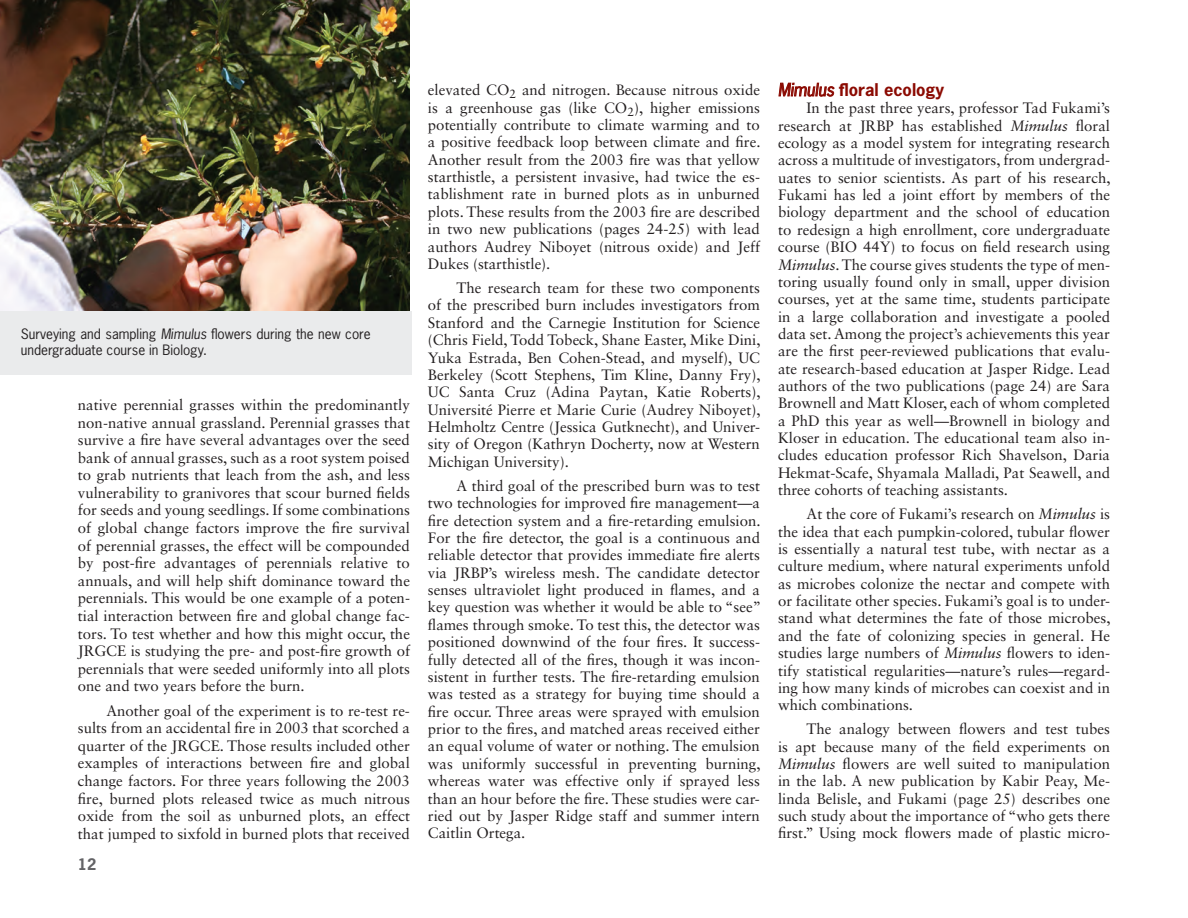
<style>
.page{position:relative;width:1188px;height:918px;background:#fff}
.page>*{position:absolute;margin:0;border:0;box-sizing:border-box;transform-origin:0 0}
.t1{font:700 16.5px "News Gothic Std";color:#8b0a02}
.t2{font:15px/17.4px "Sabon LT Std";color:#231f20;text-align:justify}
.t3{font:700 15px "News Gothic Std";color:#636366}
.t4{font:13.5px/16.5px "News Gothic Std";color:#231f20}
.s1{font-style:italic}
.s2{font-weight:400;font-style:italic}
</style>
<div class="page">
<img style="left:0;top:0;width:410px;height:310px">
<div style="left:0;top:311px;width:412px;height:64px;background:#eaebec"></div>
<p class="t4" style="left:21px;top:327px;width:351px">Surveying and sampling <span class="s1">Mimulus</span> flowers during the new core undergraduate course in Biology.</p>
<p class="t2" style="left:78px;top:397px;width:334px">native perennial grasses within the predominantly non-native annual grassland. Perennial grasses that survive a fire have several advantages over the seed bank of annual grasses, such as a root system poised to grab nutrients that leach from the ash, and less vulnerability to granivores that scour burned fields for seeds and young seedlings. If some combinations of global change factors improve the fire survival of perennial grasses, the effect will be compounded by post-fire advantages of perennials relative to annuals, and will help shift dominance toward the perennials. This would be one example of a poten&shy;tial interaction between fire and global change fac&shy;tors. To test whether and how this might occur, the JRGCE is studying the pre- and post-fire growth of perennials that were seeded uniformly into all plots one and two years before the burn.</p>
<p class="t2" style="left:78px;top:703px;width:334px;text-indent:28px">Another goal of the experiment is to re-test re&shy;sults from an accidental fire in 2003 that scorched a quarter of the JRGCE. Those results included other examples of interactions between fire and global change factors. For three years following the 2003 fire, burned plots released twice as much nitrous oxide from the soil as unburned plots, an effect that jumped to sixfold in burned plots that received</p>
<p class="t3" style="left:78px;top:858px;width:20px">12</p>
<p class="t2" style="left:428px;top:83px;width:334px">elevated CO<sub>2</sub> and nitrogen. Because nitrous oxide is a greenhouse gas (like CO<sub>2</sub>), higher emissions potentially contribute to climate warming and to a positive feedback loop between climate and fire.<br>Another result from the 2003 fire was that yellow starthistle, a persistent invasive, had twice the es&shy;tablishment rate in burned plots as in unburned plots. These results from the 2003 fire are described in two new publications (pages 24-25) with lead authors Audrey Niboyet (nitrous oxide) and Jeff Dukes (starthistle).</p>
<p class="t2" style="left:428px;top:281px;width:334px;text-indent:28px">The research team for these two components of the prescribed burn includes investigators from Stanford and the Carnegie Institution for Science (Chris Field, Todd Tobeck, Shane Easter, Mike Dini, Yuka Estrada, Ben Cohen-Stead, and myself), UC Berkeley (Scott Stephens, Tim Kline, Danny Fry), UC Santa Cruz (Adina Paytan, Katie Roberts), Université Pierre et Marie Curie (Audrey Niboyet), Helmholtz Centre (Jessica Gutknecht), and Univer&shy;sity of Oregon (Kathryn Docherty, now at Western Michigan University).</p>
<p class="t2" style="left:428px;top:478px;width:335px;text-indent:28px">A third goal of the prescribed burn was to test two technologies for improved fire management—a fire detection system and a fire-retarding emulsion.<br>For the fire detector, the goal is a continuous and reliable detector that provides immediate fire alerts via JRBP’s wireless mesh. The candidate detector senses ultraviolet light produced in flames, and a key question was whether it would be able to “see” flames through smoke. To test this, the detector was positioned downwind of the four fires. It success&shy;fully detected all of the fires, though it was incon&shy;sistent in further tests. The fire-retarding emulsion was tested as a strategy for buying time should a fire occur. Three areas were sprayed with emulsion prior to the fires, and matched areas received either an equal volume of water or nothing. The emulsion was uniformly successful in preventing burning, whereas water was effective only if sprayed less than an hour before the fire. These studies were car&shy;ried out by Jasper Ridge staff and summer intern Caitlin Ortega.</p>
<p class="t1" style="left:778px;top:83px;width:168px"><span class="s2">Mimulus</span> floral ecology</p>
<p class="t2" style="left:778px;top:101px;width:334px;text-indent:28px">In the past three years, professor Tad Fukami’s research at JRBP has established <span class="s1">Mimulus</span> floral ecology as a model system for integrating research across a multitude of investigators, from undergrad&shy;uates to senior scientists. As part of his research, Fukami has led a joint effort by members of the biology department and the school of education to redesign a high enrollment, core undergraduate course (BIO 44Y) to focus on field research using <span class="s1">Mimulus</span>. The course gives students the type of men&shy;toring usually found only in small, upper division courses, yet at the same time, students participate in a large collaboration and investigate a pooled data set. Among the project’s achievements this year are the first peer-reviewed publications that evalu&shy;ate research-based education at Jasper Ridge. Lead authors of the two publications (page 24) are Sara Brownell and Matt Kloser, each of whom completed a PhD this year as well—Brownell in biology and Kloser in education. The educational team also in&shy;cludes education professor Rich Shavelson, Daria Hekmat-Scafe, Shyamala Malladi, Pat Seawell, and three cohorts of teaching assistants.</p>
<p class="t2" style="left:778px;top:507px;width:334px;text-indent:28px">At the core of Fukami’s research on <span class="s1">Mimulus</span> is the idea that each pumpkin-colored, tubular flower is essentially a natural test tube, with nectar as a culture medium, where natural experiments unfold as microbes colonize the nectar and compete with or facilitate other species. Fukami’s goal is to under&shy;stand what determines the fate of those microbes, and the fate of colonizing species in general. He studies large numbers of <span class="s1">Mimulus</span> flowers to iden&shy;tify statistical regularities—nature’s rules—regard&shy;ing how many kinds of microbes can coexist and in which combinations.</p>
<p class="t2" style="left:778px;top:722px;width:334px;text-indent:28px">The analogy between flowers and test tubes is apt because many of the field experiments on <span class="s1">Mimulus</span> flowers are well suited to manipulation in the lab. A new publication by Kabir Peay, Me&shy;linda Belisle, and Fukami (page 25) describes one such study about the importance of “who gets there first.” Using mock flowers made of plastic micro-</p>
</div>
